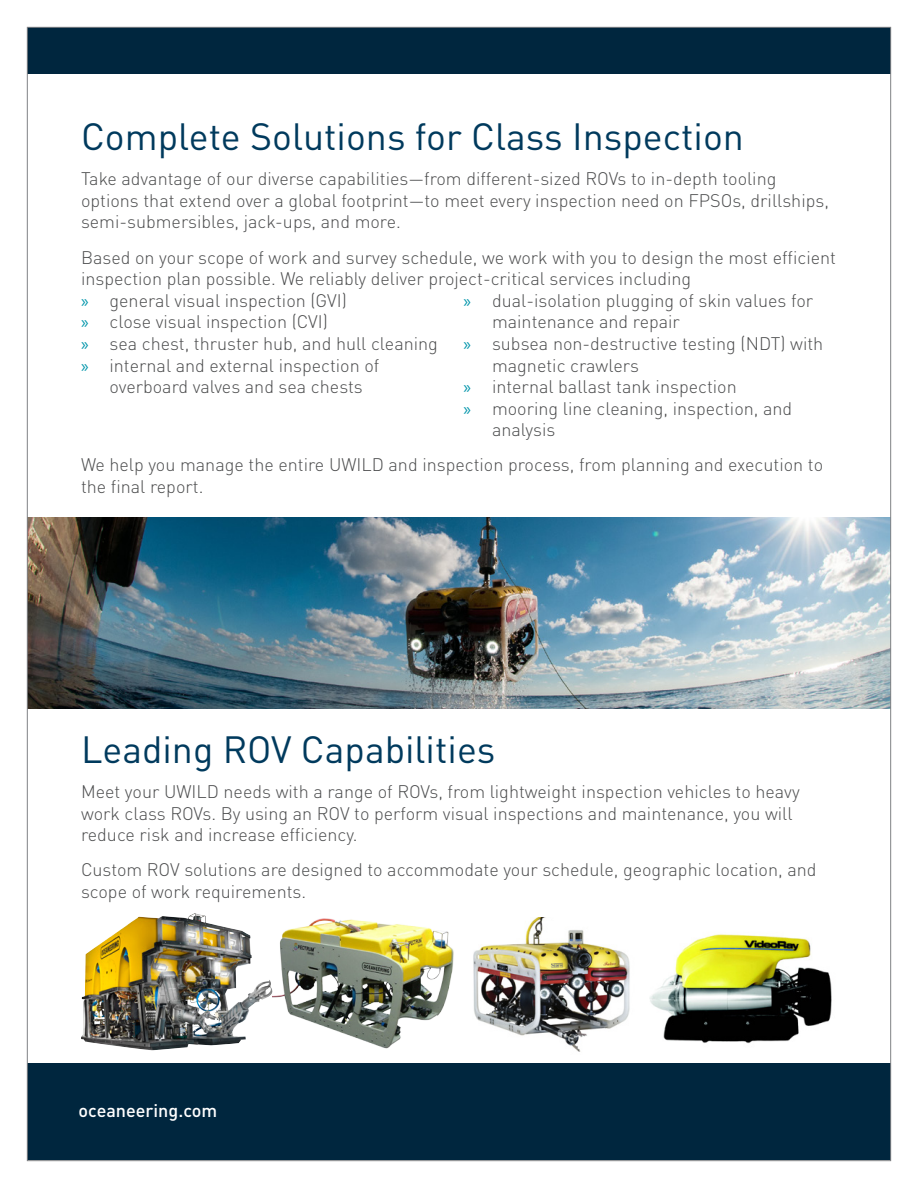
<style>
.page{position:relative;width:918px;height:1188px;background:#fff}
.page>*{position:absolute;margin:0;border:0;box-sizing:border-box;transform-origin:0 0}
.Heading{font:37.5px "DINOT";color:#003a5d}
.Ingress_Top_Space{font:300 18px/21.6px "DINOT";color:#4b4c4d}
.Oceaneering_com__tag{font:500 18px "DINOT";color:#fff}
.s1{font-family:"Myriad Pro";font-weight:400;color:#0095aa}
</style>
<div class="page">
<div style="left:27px;top:28px;width:864px;height:46px;background:#00263e"></div>
<div style="left:27px;top:1064px;width:864px;height:96px;background:#00263e"></div>
<img style="left:81px;top:913px;width:373px;height:137px">
<img style="left:649px;top:934px;width:183px;height:110px">
<img style="left:473px;top:917px;width:157px;height:135px">
<img style="left:29px;top:517px;width:860px;height:191px">
<p class="Heading" style="left:81px;top:113px;width:664px">Complete Solutions for Class Inspection</p>
<p class="Ingress_Top_Space" style="left:81px;top:168px;width:750px">Take advantage of our diverse capabilities—from different-sized ROVs to in-depth tooling options that extend over a global footprint—to meet every inspection need on FPSOs, drillships, semi-submersibles, jack-ups, and more.</p>
<p class="Ingress_Top_Space" style="left:81px;top:246px;width:757px">Based on your scope of work and survey schedule, we work with you to design the most efficient inspection plan possible. We reliably deliver project-critical services including</p>
<p class="Ingress_Top_Space" style="left:81px;top:289px;width:267px"><span class="s1">»</span> general visual inspection (GVI)</p>
<p class="Ingress_Top_Space" style="left:81px;top:311px;width:248px"><span class="s1">»</span> close visual inspection (CVI)</p>
<p class="Ingress_Top_Space" style="left:81px;top:332px;width:359px"><span class="s1">»</span> sea chest, thruster hub, and hull cleaning</p>
<p class="Ingress_Top_Space" style="left:110px;top:354px;width:271px;text-indent:-28px"><span class="s1">»</span> internal and external inspection of overboard valves and sea chests</p>
<p class="Ingress_Top_Space" style="left:492px;top:289px;width:323px;text-indent:-28px"><span class="s1">»</span> dual-isolation plugging of skin values for maintenance and repair</p>
<p class="Ingress_Top_Space" style="left:492px;top:332px;width:333px;text-indent:-28px"><span class="s1">»</span> subsea non-destructive testing (NDT) with magnetic crawlers</p>
<p class="Ingress_Top_Space" style="left:464px;top:376px;width:275px"><span class="s1">»</span> internal ballast tank inspection</p>
<p class="Ingress_Top_Space" style="left:492px;top:397px;width:302px;text-indent:-28px"><span class="s1">»</span> mooring line cleaning, inspection, and analysis</p>
<p class="Ingress_Top_Space" style="left:81px;top:454px;width:744px">We help you manage the entire UWILD and inspection process, from planning and execution to the final report.</p>
<p class="Heading" style="left:81px;top:726px;width:416px">Leading ROV Capabilities</p>
<p class="Ingress_Top_Space" style="left:81px;top:781px;width:720px">Meet your UWILD needs with a range of ROVs, from lightweight inspection vehicles to heavy work class ROVs. By using an ROV to perform visual inspections and maintenance, you will reduce risk and increase efficiency.</p>
<p class="Ingress_Top_Space" style="left:81px;top:859px;width:737px">Custom ROV solutions are designed to accommodate your schedule, geographic location, and scope of work requirements.</p>
<p class="Oceaneering_com__tag" style="left:79px;top:1099px;width:140px">oceaneering.com</p>
</div>
